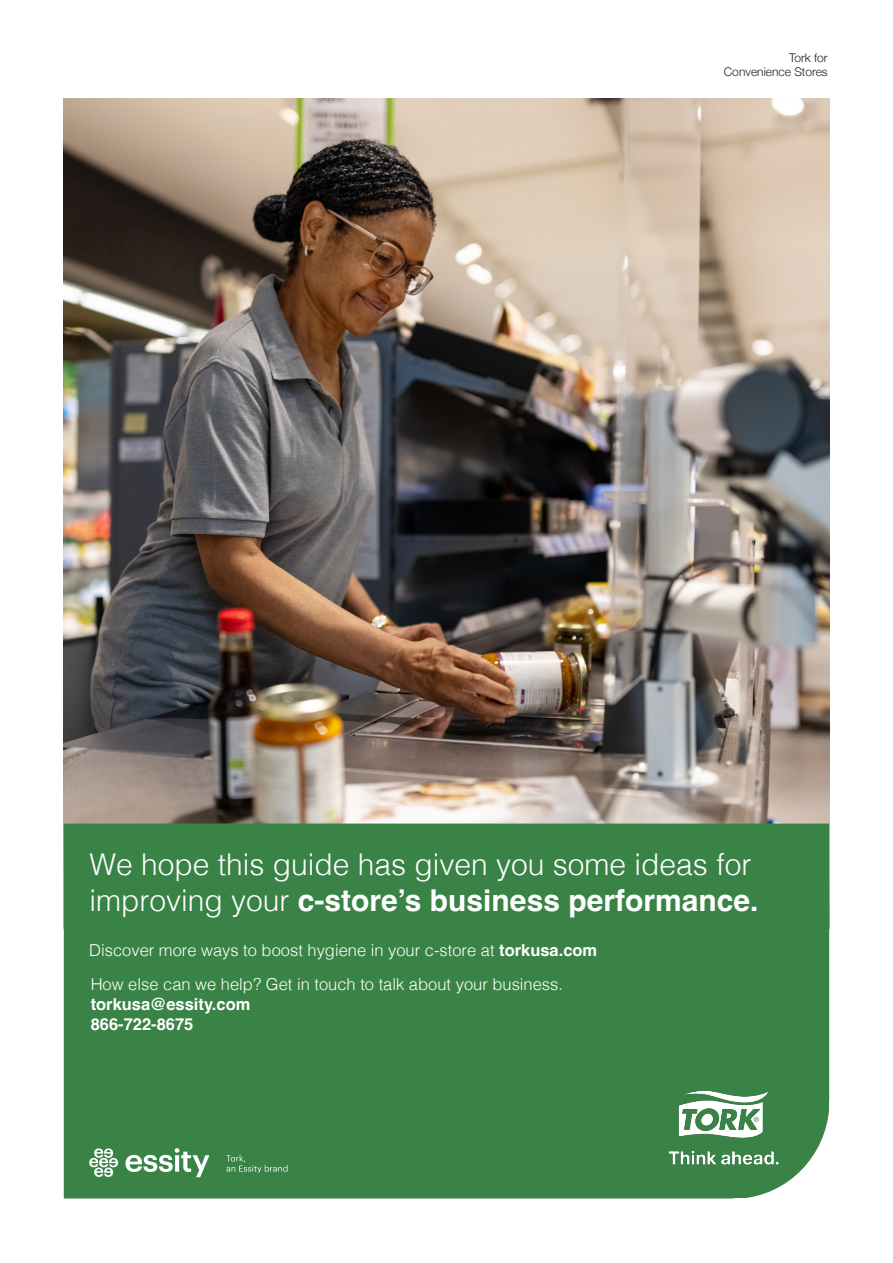
<style>
.page{position:relative;width:893px;height:1263px;background:#fff}
.page>*{position:absolute;margin:0;border:0;box-sizing:border-box;transform-origin:0 0}
.t1{font:300 30px/36px "Helvetica";color:#fff}
.t2{font:300 16.5px/19.8px "Helvetica";color:#fff}
.t3{font:300 12px/14.4px "Helvetica Neue";color:#231f20;text-align:right}
.s1{font-weight:700}
</style>
<div class="page">
<img style="left:64px;top:99px;width:765px;height:724px">
<div style="left:64px;top:823px;width:765px;height:375px;background:#3a8346"></div>
<svg style="left:89px;top:1148px;width:29px;height:29px"></svg>
<svg style="left:125px;top:1148px;width:84px;height:29px"></svg>
<svg style="left:226px;top:1155px;width:61px;height:18px"></svg>
<img style="left:665px;top:1087px;width:117px;height:81px">
<svg style="left:741px;top:1108px;width:88px;height:90px"></svg>
<p class="t3" style="left:724px;top:50px;width:105px">Tork for<br>Convenience Stores</p>
<p class="t1" style="left:89px;top:844px;width:670px">We hope this guide has given you some ideas for improving your <span class="s1">c-store’s business performance.</span></p>
<p class="t2" style="left:89px;top:939px;width:509px">Discover more ways to boost hygiene in your c-store at <span class="s1">torkusa.com</span></p>
<p class="t2" style="left:91px;top:973px;width:474px">How else can we help? Get in touch to talk about your business. <span class="s1">torkusa@essity.com<br>866-722-8675</span></p>
</div>
